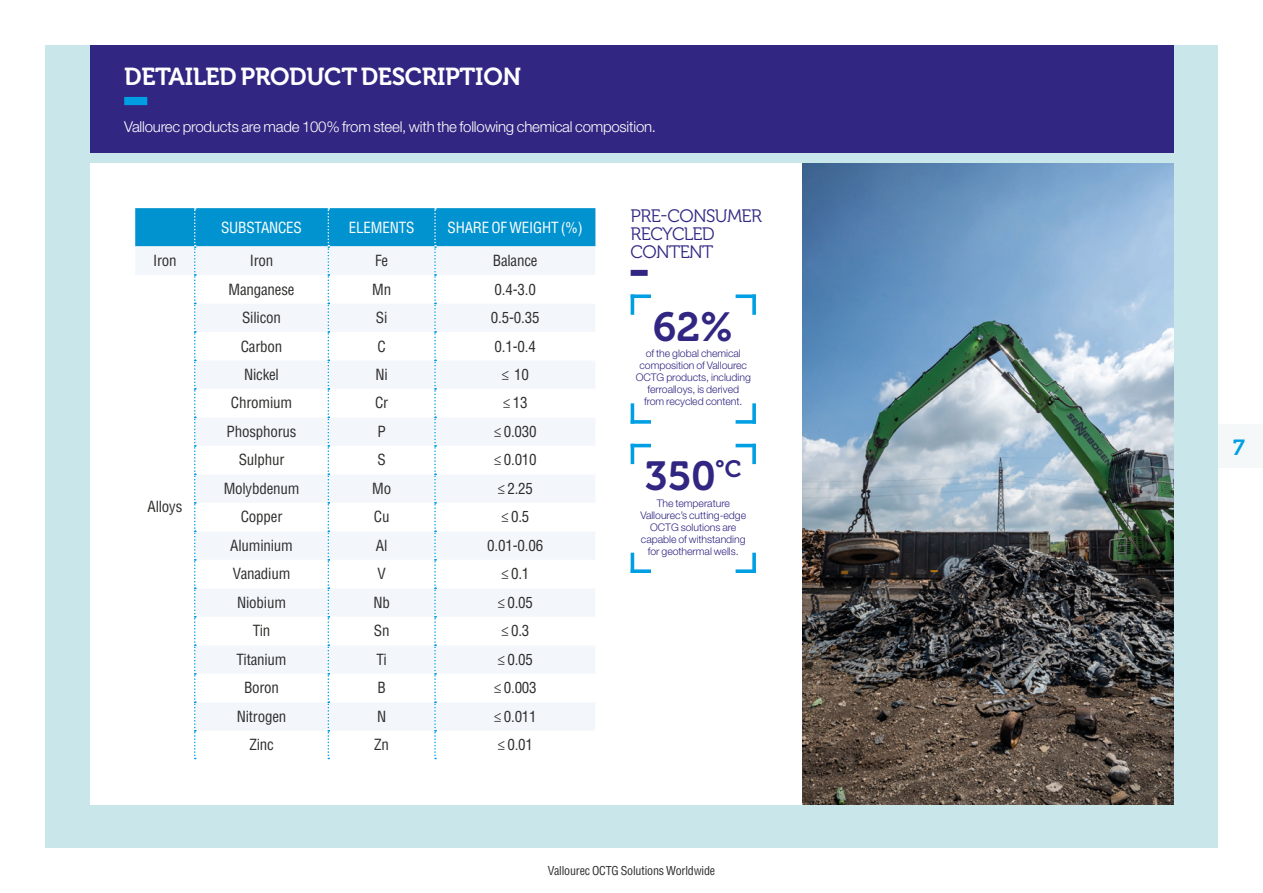
<style>
.page{position:relative;width:1263px;height:893px;background:#fff}
.page>*{position:absolute;margin:0;border:0;box-sizing:border-box;transform-origin:0 0}
.t1{font:40.5px "Museo 700";color:#312783}
.t2{font:24.45px "Museo 700";letter-spacing:-.015em;color:#fff}
.t3{font:21.75px "Museo 700";color:#009fe3}
.t4{font:18px/18px "Museo 300";letter-spacing:-.035em;color:#312783}
.t5{font:condensed 15px "Helvetica LT Std";letter-spacing:-.01em;color:#2e2d2c}
.t6{font:300 15px "Helvetica Neue LT Std";letter-spacing:-.015em;color:#fff}
.t7{font:condensed 15px "Helvetica LT Std";letter-spacing:-.01em;color:#fff}
.t8{font:condensed 12px "Helvetica LT Std";letter-spacing:-.015em;color:#2e2d2c}
.t9{font:300 10.5px/12px "Helvetica Neue LT Std";letter-spacing:-.005em;color:#312783;text-align:center}
</style>
<div class="page">
<div style="left:1212px;top:425px;width:51px;height:43px;background:#f5f8f8"></div>
<div style="left:45px;top:45px;width:1173px;height:803px;background:#c9e7ea"></div>
<div style="left:90px;top:45px;width:1084px;height:108px;background:#312783"></div>
<div style="left:124px;top:97px;width:23px;height:8px;background:#009fe3"></div>
<div style="left:90px;top:163px;width:1084px;height:642px;background:#fff"></div>
<svg style="left:135px;top:208px;width:460px;height:551px"></svg>
<svg style="left:634px;top:294px;width:17px;height:4px"></svg>
<hr style="left:631px;top:294px;width:3px;height:21px;background:#009fe3">
<svg style="left:736px;top:420px;width:16px;height:4px"></svg>
<svg style="left:752px;top:403px;width:4px;height:21px"></svg>
<svg style="left:752px;top:298px;width:4px;height:17px"></svg>
<svg style="left:736px;top:294px;width:20px;height:4px"></svg>
<hr style="left:631px;top:403px;width:3px;height:21px;background:#009fe3">
<svg style="left:631px;top:420px;width:20px;height:4px"></svg>
<hr style="left:631px;top:444px;width:20px;height:3px;background:#009fe3">
<hr style="left:631px;top:444px;width:3px;height:20px;background:#009fe3">
<svg style="left:736px;top:569px;width:16px;height:4px"></svg>
<svg style="left:752px;top:553px;width:4px;height:20px"></svg>
<svg style="left:752px;top:447px;width:4px;height:17px"></svg>
<hr style="left:736px;top:444px;width:20px;height:3px;background:#009fe3">
<hr style="left:631px;top:553px;width:3px;height:20px;background:#009fe3">
<svg style="left:634px;top:569px;width:17px;height:4px"></svg>
<img style="left:802px;top:163px;width:372px;height:642px">
<div style="left:631px;top:270px;width:17px;height:6px;background:#312783"></div>
<h2 class="t2" style="left:124px;top:63px;width:399px">DETAILED PRODUCT DESCRIPTION</h2>
<p class="t6" style="left:124px;top:117px;width:533px">Vallourec products are made 100% from steel, with the following chemical composition.</p>
<p class="t7" style="left:221px;top:218px;width:82px">SUBSTANCES</p>
<p class="t7" style="left:349px;top:218px;width:67px">ELEMENTS</p>
<p class="t7" style="left:448px;top:218px;width:137px">SHARE OF WEIGHT (%)</p>
<p class="t5" style="left:153px;top:251px;width:25px">Iron</p>
<p class="t5" style="left:250px;top:251px;width:25px">Iron</p>
<p class="t5" style="left:375px;top:251px;width:15px">Fe</p>
<p class="t5" style="left:493px;top:251px;width:46px">Balance</p>
<p class="t5" style="left:148px;top:497px;width:36px">Alloys</p>
<p class="t5" style="left:229px;top:280px;width:67px">Manganese</p>
<p class="t5" style="left:372px;top:280px;width:20px">Mn</p>
<p class="t5" style="left:494px;top:280px;width:43px">0.4-3.0</p>
<p class="t5" style="left:242px;top:308px;width:40px">Silicon</p>
<p class="t5" style="left:376px;top:308px;width:13px">Si</p>
<p class="t5" style="left:491px;top:308px;width:50px">0.5-0.35</p>
<p class="t5" style="left:241px;top:337px;width:43px">Carbon</p>
<p class="t5" style="left:377px;top:337px;width:10px">C</p>
<p class="t5" style="left:495px;top:337px;width:43px">0.1-0.4</p>
<p class="t5" style="left:244px;top:365px;width:36px">Nickel</p>
<p class="t5" style="left:375px;top:365px;width:14px">Ni</p>
<p class="t5" style="left:502px;top:365px;width:29px">≤ 10</p>
<p class="t5" style="left:231px;top:394px;width:63px">Chromium</p>
<p class="t5" style="left:375px;top:394px;width:15px">Cr</p>
<p class="t5" style="left:503px;top:394px;width:26px">≤ 13</p>
<p class="t5" style="left:227px;top:422px;width:71px">Phosphorus</p>
<p class="t5" style="left:377px;top:422px;width:10px">P</p>
<p class="t5" style="left:494px;top:422px;width:45px">≤ 0.030</p>
<p class="t5" style="left:239px;top:451px;width:47px">Sulphur</p>
<p class="t5" style="left:377px;top:451px;width:10px">S</p>
<p class="t5" style="left:494px;top:451px;width:45px">≤ 0.010</p>
<p class="t5" style="left:224px;top:479px;width:77px">Molybdenum</p>
<p class="t5" style="left:372px;top:479px;width:20px">Mo</p>
<p class="t5" style="left:497px;top:479px;width:37px">≤ 2.25</p>
<p class="t5" style="left:241px;top:508px;width:43px">Copper</p>
<p class="t5" style="left:374px;top:508px;width:17px">Cu</p>
<p class="t5" style="left:501px;top:508px;width:30px">≤ 0.5</p>
<p class="t5" style="left:230px;top:536px;width:64px">Aluminium</p>
<p class="t5" style="left:376px;top:536px;width:13px">Al</p>
<p class="t5" style="left:487px;top:536px;width:57px">0.01-0.06</p>
<p class="t5" style="left:233px;top:565px;width:59px">Vanadium</p>
<p class="t5" style="left:377px;top:565px;width:10px">V</p>
<p class="t5" style="left:501px;top:565px;width:30px">≤ 0.1</p>
<p class="t5" style="left:237px;top:593px;width:50px">Niobium</p>
<p class="t5" style="left:373px;top:593px;width:18px">Nb</p>
<p class="t5" style="left:497px;top:593px;width:37px">≤ 0.05</p>
<p class="t5" style="left:253px;top:621px;width:19px">Tin</p>
<p class="t5" style="left:374px;top:621px;width:17px">Sn</p>
<p class="t5" style="left:501px;top:621px;width:30px">≤ 0.3</p>
<p class="t5" style="left:237px;top:650px;width:52px">Titanium</p>
<p class="t5" style="left:376px;top:650px;width:12px">Ti</p>
<p class="t5" style="left:497px;top:650px;width:37px">≤ 0.05</p>
<p class="t5" style="left:244px;top:678px;width:37px">Boron</p>
<p class="t5" style="left:377px;top:678px;width:10px">B</p>
<p class="t5" style="left:494px;top:678px;width:45px">≤ 0.003</p>
<p class="t5" style="left:237px;top:707px;width:51px">Nitrogen</p>
<p class="t5" style="left:377px;top:707px;width:11px">N</p>
<p class="t5" style="left:494px;top:707px;width:45px">≤ 0.011</p>
<p class="t5" style="left:249px;top:735px;width:26px">Zinc</p>
<p class="t5" style="left:374px;top:735px;width:16px">Zn</p>
<p class="t5" style="left:497px;top:735px;width:37px">≤ 0.01</p>
<p class="t4" style="left:631px;top:207px;width:133px">PRE-CONSUMER<br>RECYCLED<br>CONTENT</p>
<h1 class="t1" style="left:653px;top:305px;width:81px">62%</h1>
<p class="t9" style="left:636px;top:359px;width:117px">composition of Vallourec<br>OCTG products, including ferroalloys, is derived<br>from recycled content.</p>
<p class="t9" style="left:646px;top:347px;width:97px">of the global chemical</p>
<h1 class="t1" style="left:645px;top:454px;width:98px">350<sup>°C</sup></h1>
<p class="t9" style="left:640px;top:497px;width:107px">The temperature<br>Vallourec’s cutting-edge<br>OCTG solutions are capable of withstanding for geothermal wells.</p>
<p class="t8" style="left:548px;top:863px;width:169px">Vallourec OCTG Solutions Worldwide</p>
<h3 class="t3" style="left:1233px;top:435px;width:13px">7</h3>
</div>
